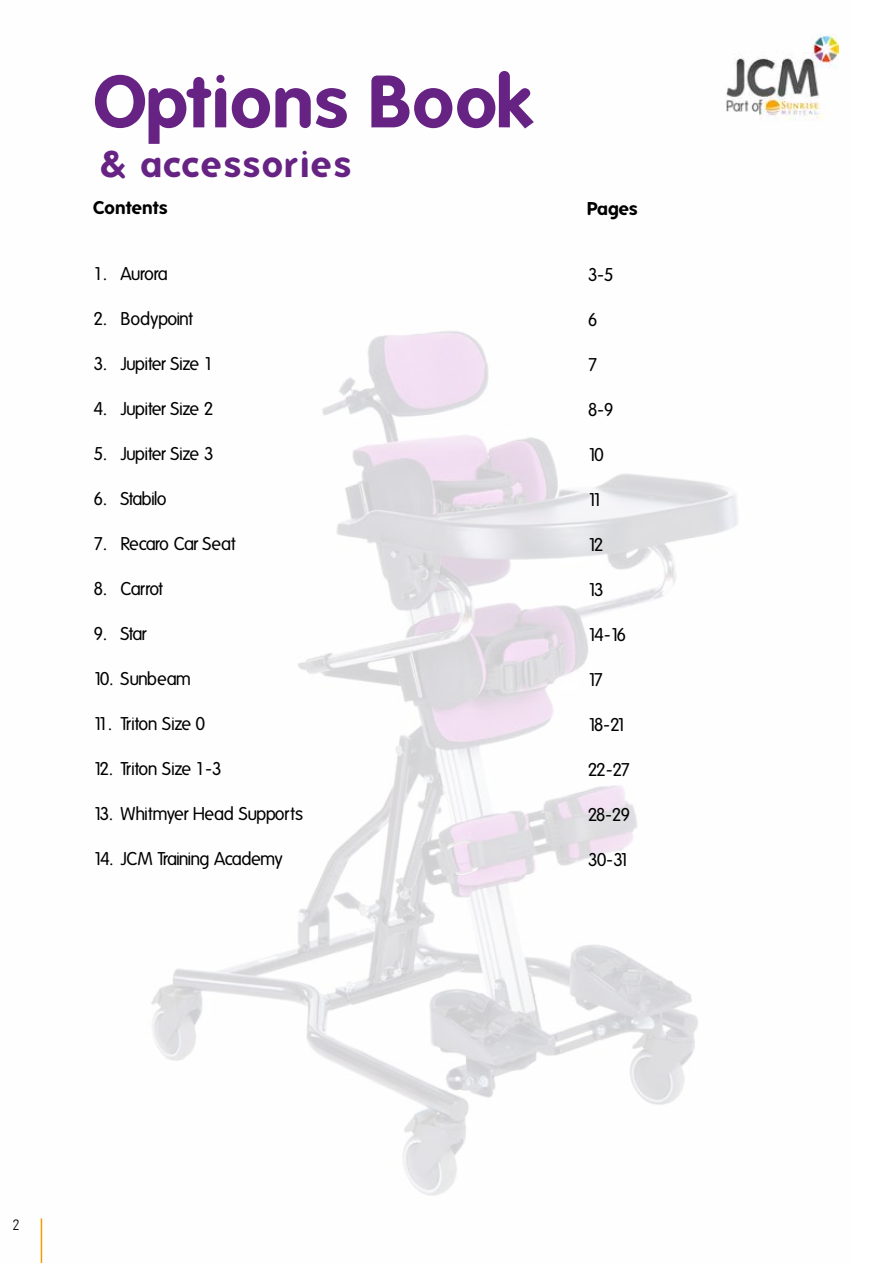
<style>
.page{position:relative;width:893px;height:1263px;background:#fff}
.page>*{position:absolute;margin:0;border:0;box-sizing:border-box;transform-origin:0 0}
.t1{font:700 72px "Folks";color:#662383}
.t2{font:700 36px "Folks";letter-spacing:.05em;color:#662383}
.t3{font:18px "Folks";letter-spacing:-.04em;color:#000}
.t4{font:700 18px "Folks";color:#000}
.t5{font:18px "Folks";letter-spacing:-.02em;color:#000}
.t6{font:18px "Folks";letter-spacing:-.06em;color:#000}
.t7{font:15px "Univers Com 47 Light Cond";color:#000}
</style>
<div class="page">
<img style="left:40px;top:331px;width:698px;height:932px">
<img style="left:725px;top:34px;width:114px;height:87px">
<hr style="left:41px;top:1218px;width:1px;height:45px;background:#f59c00">
<h1 class="t1" style="left:94px;top:60px;width:443px">Options Book</h1>
<h2 class="t2" style="left:101px;top:144px;width:252px">&amp; accessories</h2>
<p class="t4" style="left:94px;top:197px;width:76px">Contents</p>
<p class="t3" style="left:94px;top:264px;width:76px">1. Aurora</p>
<p class="t5" style="left:94px;top:309px;width:101px">2. Bodypoint</p>
<p class="t3" style="left:94px;top:354px;width:122px">3. Jupiter Size 1</p>
<p class="t3" style="left:94px;top:399px;width:122px">4. Jupiter Size 2</p>
<p class="t3" style="left:94px;top:444px;width:122px">5. Jupiter Size 3</p>
<p class="t3" style="left:94px;top:489px;width:75px">6. Stabilo</p>
<p class="t3" style="left:94px;top:534px;width:144px">7. Recaro Car Seat</p>
<p class="t3" style="left:94px;top:579px;width:71px">8. Carrot</p>
<p class="t3" style="left:94px;top:624px;width:54px">9. Star</p>
<p class="t6" style="left:94px;top:669px;width:99px">10. Sunbeam</p>
<p class="t3" style="left:94px;top:714px;width:113px">11. Triton Size 0</p>
<p class="t3" style="left:94px;top:759px;width:130px">12. Triton Size 1-3</p>
<p class="t3" style="left:94px;top:804px;width:211px">13. Whitmyer Head Supports</p>
<p class="t3" style="left:94px;top:849px;width:191px">14. JCM Training Academy</p>
<p class="t4" style="left:588px;top:198px;width:52px">Pages</p>
<p class="t3" style="left:588px;top:265px;width:28px">3-5</p>
<p class="t3" style="left:588px;top:310px;width:11px">6</p>
<p class="t3" style="left:588px;top:355px;width:11px">7</p>
<p class="t3" style="left:588px;top:400px;width:28px">8-9</p>
<p class="t3" style="left:588px;top:445px;width:18px">10</p>
<p class="t3" style="left:588px;top:490px;width:16px">11</p>
<p class="t3" style="left:588px;top:535px;width:17px">12</p>
<p class="t3" style="left:588px;top:580px;width:17px">13</p>
<p class="t3" style="left:588px;top:625px;width:40px">14-16</p>
<p class="t3" style="left:588px;top:670px;width:17px">17</p>
<p class="t3" style="left:588px;top:715px;width:41px">18-21</p>
<p class="t3" style="left:588px;top:760px;width:44px">22-27</p>
<p class="t3" style="left:588px;top:805px;width:44px">28-29</p>
<p class="t3" style="left:588px;top:850px;width:43px">30-31</p>
<p class="t7" style="left:13px;top:1215px;width:8px">2</p>
</div>
